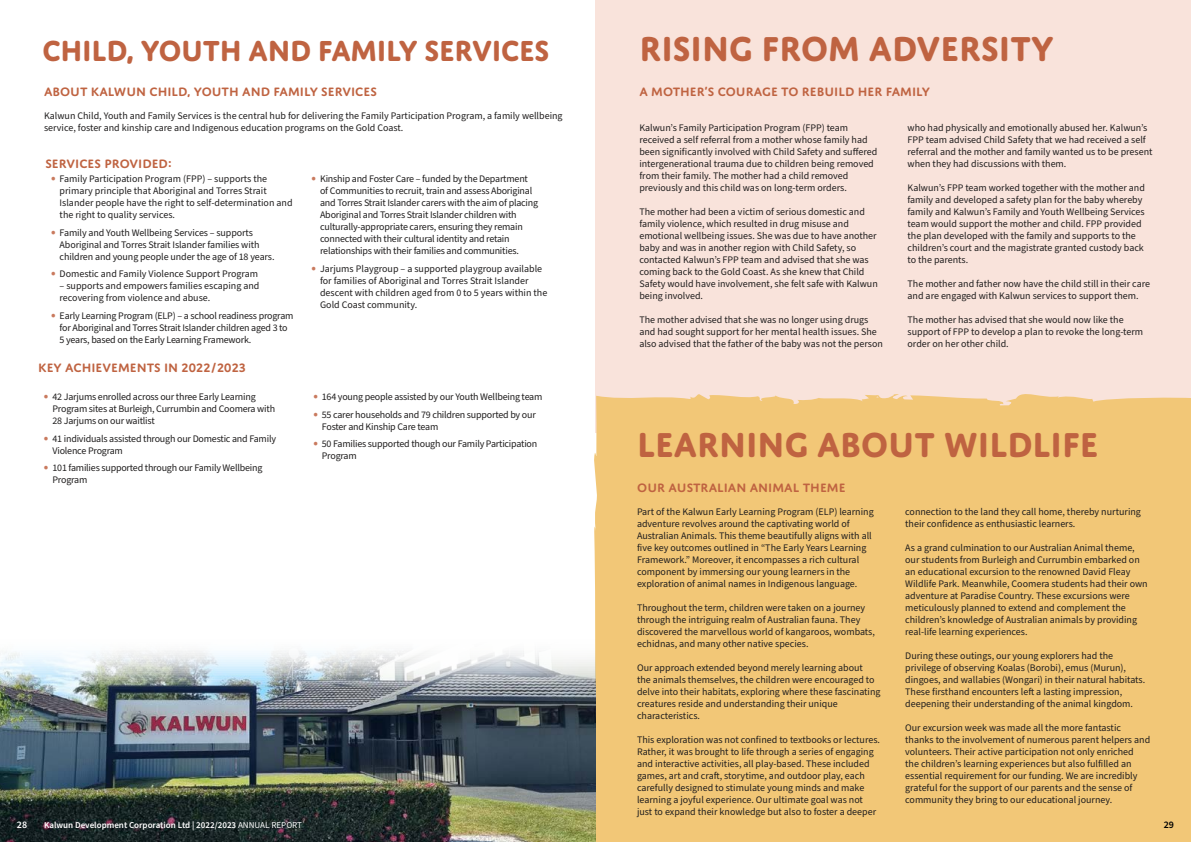
<style>
.page{position:relative;width:1191px;height:842px;background:#fff}
.page>*{position:absolute;margin:0;border:0;box-sizing:border-box;transform-origin:0 0}
.Story_Heading{font:700 37px "Domus Titling";color:#bf6341;scale:.95 1}
.Heading_1{font:700 31px "Domus Titling";letter-spacing:-.01em;color:#bf6341;scale:.95 1}
.Heading_2{font:600 13px "Domus Titling";color:#bf6341}
.Body_Copy{font:10px/12px "Source Sans Pro";color:#201e1e}
.Body_Copy-2{font:10px/12px "Source Sans Pro";letter-spacing:-.02em;color:#201e1e}
.t1{font:600 10px "Source Sans Pro";color:#fff}
.t2{font:600 10px "Source Sans Pro";color:#000}
.t3{font:600 9px "Source Sans Pro";color:#fff}
.s1{font-weight:700;font-size:13px;color:#c97a5e}
.s2{font-weight:400}
</style>
<div class="page">
<div style="left:595px;top:0;width:596px;height:433px;background:#f9e3db"></div>
<div style="left:594px;top:394px;width:597px;height:448px;background:#f2c777"></div>
<img style="left:0;top:459px;width:595px;height:383px">
<p class="Heading_1" style="left:43px;top:32px;width:535px">CHILD, YOUTH AND FAMILY SERVICES</p>
<p class="Story_Heading" style="left:639px;top:26px;width:437px">RISING FROM ADVERSITY</p>
<p class="Heading_2" style="left:44px;top:84px;width:334px">ABOUT KALWUN CHILD, YOUTH AND FAMILY SERVICES</p>
<p class="Heading_2" style="left:639px;top:84px;width:292px">A MOTHER’S COURAGE TO REBUILD HER FAMILY</p>
<p class="Body_Copy" style="left:44px;top:110px;width:520px">Kalwun Child, Youth and Family Services is the central hub for delivering the Family Participation Program, a family wellbeing service, foster and kinship care and Indigenous education programs on the Gold Coast.</p>
<p class="Heading_2" style="left:45px;top:156px;width:128px">SERVICES PROVIDED:</p>
<p class="Body_Copy" style="left:60px;top:173px;width:234px;text-indent:-9px"><span class="s1">•</span> Family Participation Program (FPP) – supports the primary principle that Aboriginal and Torres Strait Islander people have the right to self-determination and the right to quality services.</p>
<p class="Body_Copy" style="left:60px;top:227px;width:216px;text-indent:-9px"><span class="s1">•</span> Family and Youth Wellbeing Services – supports<br>Aboriginal and Torres Strait Islander families with children and young people under the age of 18 years.</p>
<p class="Body_Copy" style="left:51px;top:268px;width:209px"><span class="s1">•</span> Domestic and Family Violence Support Program</p>
<p class="Body_Copy" style="left:60px;top:280px;width:201px">– supports and empowers families escaping and recovering from violence and abuse.</p>
<p class="Body_Copy-2" style="left:60px;top:310px;width:235px;text-indent:-9px"><span class="s1">•</span> Early Learning Program (ELP) – a school readiness program for Aboriginal and Torres Strait Islander children aged 3 to<br>5 years, based on the Early Learning Framework.</p>
<p class="Body_Copy" style="left:639px;top:122px;width:239px">Kalwun’s Family Participation Program (FPP) team received a self referral from a mother whose family had been significantly involved with Child Safety and suffered intergenerational trauma due to children being removed from their family. The mother had a child removed previously and this child was on long-term orders.</p>
<p class="Body_Copy" style="left:639px;top:206px;width:240px">The mother had been a victim of serious domestic and family violence, which resulted in drug misuse and emotional wellbeing issues. She was due to have another baby and was in another region with Child Safety, so contacted Kalwun’s FPP team and advised that she was coming back to the Gold Coast. As she knew that Child Safety would have involvement, she felt safe with Kalwun being involved.</p>
<p class="Body_Copy" style="left:639px;top:314px;width:245px">The mother advised that she was no longer using drugs and had sought support for her mental health issues. She also advised that the father of the baby was not the person</p>
<p class="Body_Copy" style="left:907px;top:122px;width:246px">who had physically and emotionally abused her. Kalwun’s FPP team advised Child Safety that we had received a self referral and the mother and family wanted us to be present when they had discussions with them.</p>
<p class="Body_Copy" style="left:907px;top:182px;width:239px">Kalwun’s FPP team worked together with the mother and family and developed a safety plan for the baby whereby family and Kalwun’s Family and Youth Wellbeing Services team would support the mother and child. FPP provided the plan developed with the family and supports to the children’s court and the magistrate granted custody back to the parents.</p>
<p class="Body_Copy" style="left:907px;top:278px;width:244px">The mother and father now have the child still in their care and are engaged with Kalwun services to support them.</p>
<p class="Body_Copy" style="left:907px;top:314px;width:237px">The mother has advised that she would now like the support of FPP to develop a plan to revoke the long-term order on her other child.</p>
<p class="Body_Copy-2" style="left:320px;top:173px;width:220px;text-indent:-9px"><span class="s1">•</span> Kinship and Foster Care – funded by the Department of Communities to recruit, train and assess Aboriginal and Torres Strait Islander carers with the aim of placing Aboriginal and Torres Strait Islander children with culturally-appropriate carers, ensuring they remain connected with their cultural identity and retain relationships with their families and communities.</p>
<p class="Body_Copy" style="left:320px;top:263px;width:229px;text-indent:-9px"><span class="s1">•</span> Jarjums Playgroup – a supported playgroup available for families of Aboriginal and Torres Strait Islander descent with children aged from 0 to 5 years within the Gold Coast community.</p>
<p class="Heading_2" style="left:38px;top:360px;width:209px">KEY ACHIEVEMENTS IN 2022/2023</p>
<p class="Body_Copy-2" style="left:52px;top:391px;width:224px;text-indent:-9px"><span class="s1">•</span> 42 Jarjums enrolled across our three Early Learning<br>Program sites at Burleigh, Currumbin and Coomera with<br>28 Jarjums on our waitlist</p>
<p class="Body_Copy-2" style="left:52px;top:433px;width:225px;text-indent:-9px"><span class="s1">•</span> 41 individuals assisted through our Domestic and Family<br>Violence Program</p>
<p class="Body_Copy-2" style="left:52px;top:462px;width:211px;text-indent:-9px"><span class="s1">•</span> 101 families supported through our Family Wellbeing<br>Program</p>
<p class="Body_Copy-2" style="left:313px;top:391px;width:231px"><span class="s1">•</span> 164 young people assisted by our Youth Wellbeing team</p>
<p class="Body_Copy-2" style="left:322px;top:409px;width:215px;text-indent:-9px"><span class="s1">•</span> 55 carer households and 79 children supported by our<br>Foster and Kinship Care team</p>
<p class="Body_Copy-2" style="left:322px;top:438px;width:217px;text-indent:-9px"><span class="s1">•</span> 50 Families supported though our Family Participation<br>Program</p>
<p class="Story_Heading" style="left:637px;top:422px;width:487px">LEARNING ABOUT WILDLIFE</p>
<p class="Heading_2" style="left:637px;top:480px;width:210px">OUR AUSTRALIAN ANIMAL THEME</p>
<p class="Body_Copy" style="left:637px;top:506px;width:238px">Part of the Kalwun Early Learning Program (ELP) learning adventure revolves around the captivating world of Australian Animals. This theme beautifully aligns with all five key outcomes outlined in “The Early Years Learning Framework.” Moreover, it encompasses a rich cultural component by immersing our young learners in the exploration of animal names in Indigenous language.</p>
<p class="Body_Copy" style="left:637px;top:602px;width:239px">Throughout the term, children were taken on a journey through the intriguing realm of Australian fauna. They discovered the marvellous world of kangaroos, wombats, echidnas, and many other native species.</p>
<p class="Body_Copy" style="left:637px;top:662px;width:245px">Our approach extended beyond merely learning about<br>the animals themselves, the children were encouraged to delve into their habitats, exploring where these fascinating creatures reside and understanding their unique characteristics.</p>
<p class="Body_Copy" style="left:637px;top:734px;width:244px">This exploration was not confined to textbooks or lectures.<br>Rather, it was brought to life through a series of engaging and interactive activities, all play-based. These included games, art and craft, storytime, and outdoor play, each carefully designed to stimulate young minds and make learning a joyful experience. Our ultimate goal was not just to expand their knowledge but also to foster a deeper</p>
<p class="Body_Copy" style="left:905px;top:506px;width:237px">connection to the land they call home, thereby nurturing their confidence as enthusiastic learners.</p>
<p class="Body_Copy" style="left:905px;top:542px;width:244px">As a grand culmination to our Australian Animal theme, our students from Burleigh and Currumbin embarked on an educational excursion to the renowned David Fleay Wildlife Park. Meanwhile, Coomera students had their own adventure at Paradise Country. These excursions were meticulously planned to extend and complement the children’s knowledge of Australian animals by providing real-life learning experiences.</p>
<p class="Body_Copy" style="left:905px;top:650px;width:241px">During these outings, our young explorers had the privilege of observing Koalas (Borobi), emus (Murun), dingoes, and wallabies (Wongari) in their natural habitats.<br>These firsthand encounters left a lasting impression, deepening their understanding of the animal kingdom.</p>
<p class="Body_Copy" style="left:905px;top:722px;width:246px">Our excursion week was made all the more fantastic thanks to the involvement of numerous parent helpers and volunteers. Their active participation not only enriched<br>the children’s learning experiences but also fulfilled an essential requirement for our funding. We are incredibly grateful for the support of our parents and the sense of community they bring to our educational journey.</p>
<p class="t1" style="left:17px;top:818px;width:12px">28</p>
<p class="t3" style="left:44px;top:819px;width:260px">Kalwun Development Corporation Ltd | 2022/2023 <span class="s2">ANNUAL REPORT</span></p>
<p class="t2" style="left:1163px;top:818px;width:12px">29</p>
</div>
